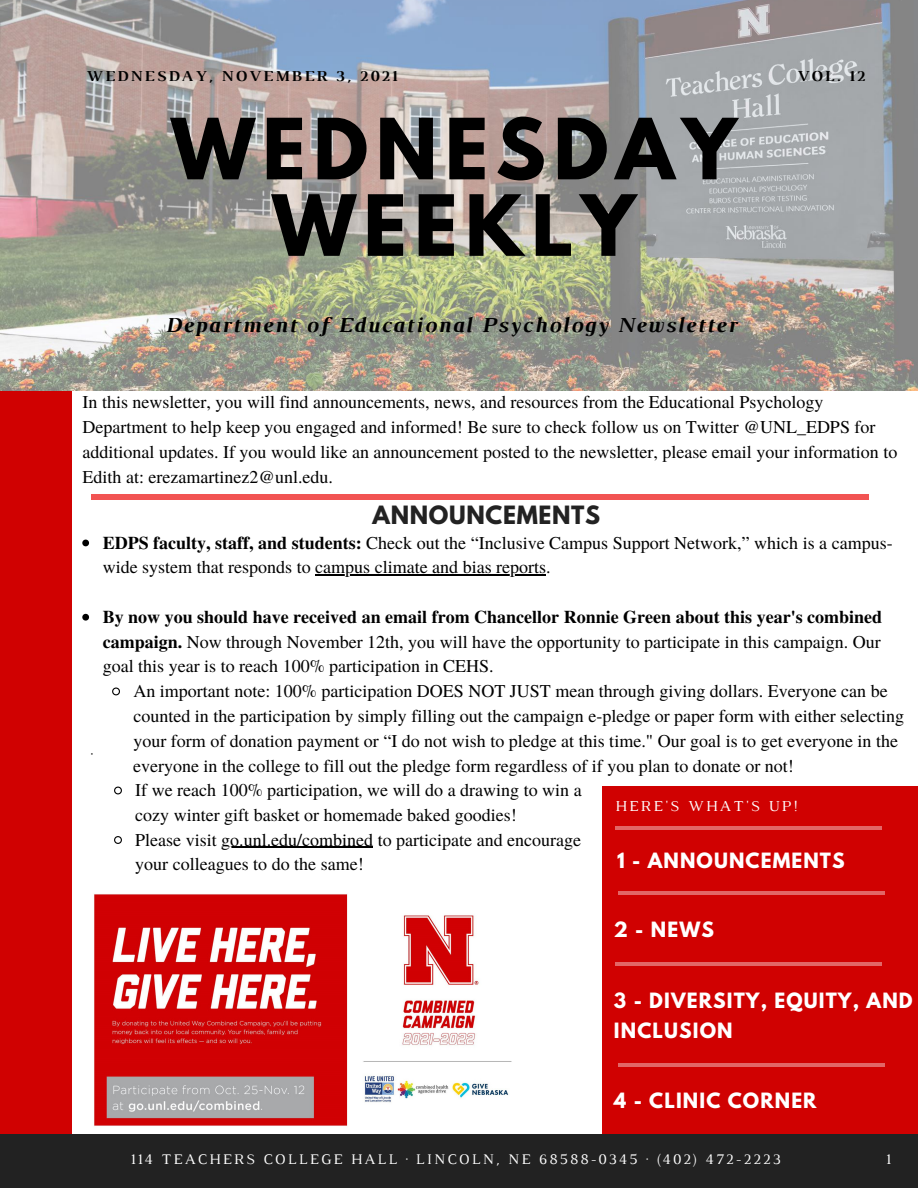
<style>
.page{position:relative;width:918px;height:1188px;background:#fff}
.page>*{position:absolute;margin:0;border:0;box-sizing:border-box;transform-origin:0 0}
.t1{font:700 74.7px/76.5px "League Spartan";letter-spacing:.1em;color:#000;text-align:center}
.t2{font:700 22.35px "League Spartan";letter-spacing:.03em;color:#222}
.t3{font:italic 700 21.75px "Luthier";letter-spacing:.07em;color:#000}
.t4{font:700 18.6px/29.7px "League Spartan";letter-spacing:.06em;color:#fff}
.t5{font:18px/24.8px "Te X Gyre Termes";color:#000}
.t6{font:700 15.45px "Luthier";letter-spacing:.14em;color:#000}
.t7{font:15.45px "Luthier";letter-spacing:.14em;color:#fff}
.t8{font:15.45px "Luthier";color:#000}
.t9{font:15px "Luthier";letter-spacing:.14em;color:#fff}
.s1{font-weight:700}
</style>
<div class="page">
<div style="left:602px;top:786px;width:316px;height:402px;background:#d00101"></div>
<img style="left:0;top:0;width:918px;height:391px">
<div style="left:0;top:391px;width:72px;height:797px;background:#d00101"></div>
<div style="left:0;top:1134px;width:918px;height:54px;background:#222"></div>
<hr style="left:618px;top:891px;width:266px;height:4px;background:#e26666">
<hr style="left:615px;top:962px;width:267px;height:3px;background:#fff">
<hr style="left:615px;top:826px;width:267px;height:4px;background:#e26666">
<hr style="left:618px;top:1063px;width:266px;height:3px;background:#fff">
<div style="left:92px;top:494px;width:777px;height:6px;background:#f25453"></div>
<img style="left:94px;top:894px;width:418px;height:232px">
<svg style="left:82px;top:540px;width:7px;height:6px"></svg>
<hr style="left:315px;top:574px;width:231px;height:2px;background:#000">
<svg style="left:82px;top:614px;width:7px;height:7px"></svg>
<svg style="left:112px;top:687px;width:8px;height:9px"></svg>
<svg style="left:114px;top:786px;width:8px;height:9px"></svg>
<svg style="left:114px;top:836px;width:8px;height:8px"></svg>
<hr style="left:221px;top:847px;width:152px;height:1px;background:#000">
<p class="t6" style="left:86px;top:70px;width:312px">WEDNESDAY, NOVEMBER 3, 2021</p>
<p class="t6" style="left:797px;top:70px;width:69px">VOL. 12</p>
<p class="t1" style="left:171px;top:121px;width:567px">WEDNESDAY<br>WEEKLY</p>
<p class="t3" style="left:164px;top:317px;width:573px">Department of Educational Psychology Newsletter</p>
<p class="t5" style="left:83px;top:389px;width:816px">In this newsletter, you will find announcements, news, and resources from the Educational Psychology Department to help keep you engaged and informed! Be sure to check follow us on Twitter @UNL_EDPS for additional updates. If you would like an announcement posted to the newsletter, please email your information to Edith at: erezamartinez2@unl.edu.</p>
<p class="t2" style="left:373px;top:504px;width:229px">ANNOUNCEMENTS</p>
<p class="t8" style="left:91px;top:748px;width:3px">·</p>
<p class="t5" style="left:103px;top:529px;width:791px"><span class="s1">EDPS faculty, staff, and students:</span> Check out the “Inclusive Campus Support Network,” which is a campus&shy;wide system that responds to campus climate and bias reports.</p>
<p class="t5" style="left:103px;top:603px;width:781px;text-align:justify"><span class="s1">By now you should have received an email from Chancellor Ronnie Green about this year's combined campaign.</span> Now through November 12th, you will have the opportunity to participate in this campaign. Our goal this year is to reach 100% participation in CEHS.</p>
<p class="t5" style="left:133px;top:678px;width:772px">An important note: 100% participation DOES NOT JUST mean through giving dollars. Everyone can be counted in the participation by simply filling out the campaign e-pledge or paper form with either selecting your form of donation payment or “I do not wish to pledge at this time." Our goal is to get everyone in the</p>
<p class="t5" style="left:133px;top:753px;width:662px">everyone in the college to fill out the pledge form regardless of if you plan to donate or not!</p>
<p class="t5" style="left:135px;top:777px;width:448px">If we reach 100% participation, we will do a drawing to win a cozy winter gift basket or homemade baked goodies!</p>
<p class="t5" style="left:135px;top:826px;width:447px">Please visit go.unl.edu/combined to participate and encourage your colleagues to do the same!</p>
<p class="t7" style="left:616px;top:800px;width:184px">HERE'S WHAT'S UP!</p>
<p class="t4" style="left:617px;top:848px;width:229px">1 - ANNOUNCEMENTS</p>
<p class="t4" style="left:614px;top:917px;width:102px">2 - NEWS</p>
<p class="t4" style="left:614px;top:988px;width:300px">3 - DIVERSITY, EQUITY, AND<br>INCLUSION</p>
<p class="t4" style="left:614px;top:1088px;width:204px">4 - CLINIC CORNER</p>
<p class="t9" style="left:131px;top:1154px;width:652px">114 TEACHERS COLLEGE HALL · LINCOLN, NE 68588-0345 · (402) 472-2223</p>
<p class="t9" style="left:886px;top:1154px;width:6px">1</p>
</div>
